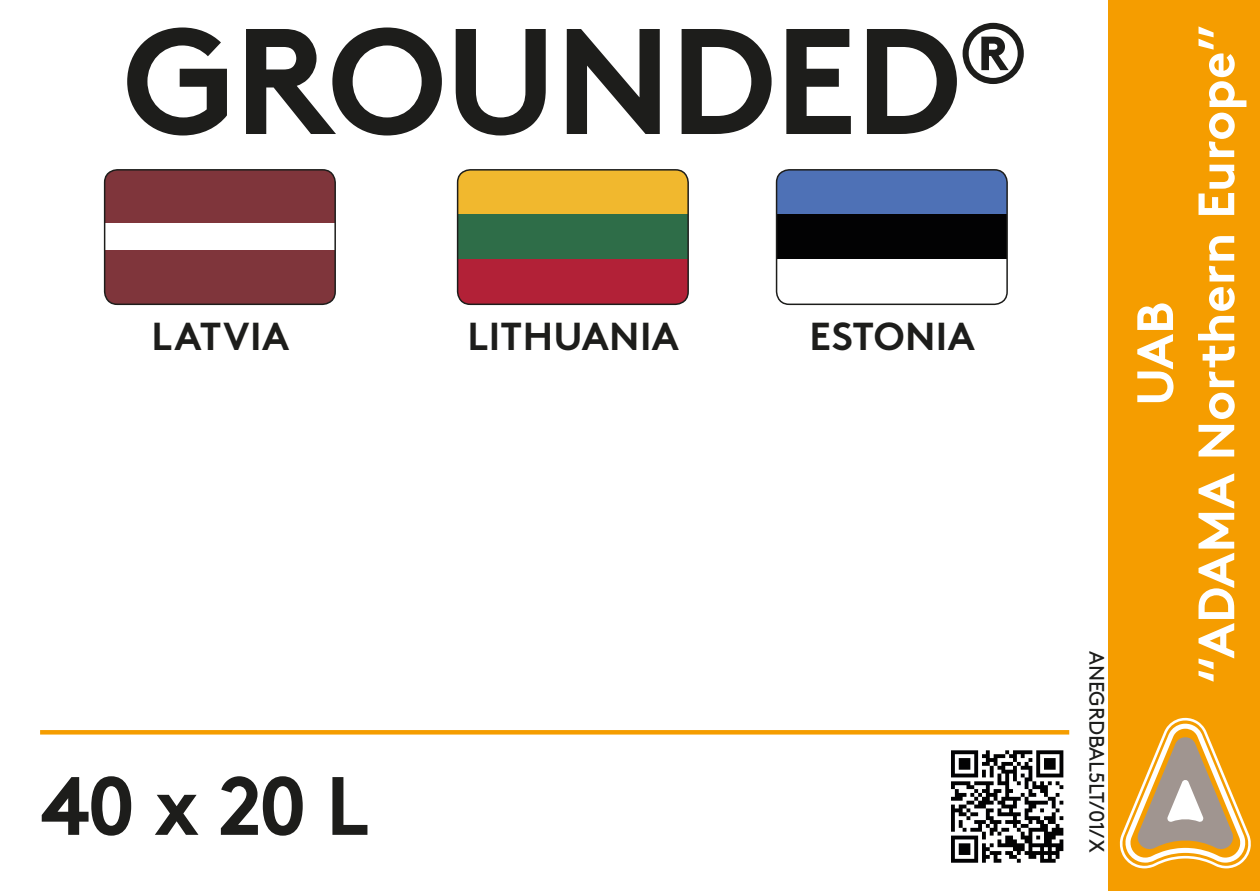
<style>
.page{position:relative;width:1260px;height:891px;background:#fff}
.page>*{position:absolute;margin:0;border:0;box-sizing:border-box;transform-origin:0 0}
.t1{font:700 150px "Brown Pro";letter-spacing:-.015em;color:#1d1d1b}
.t2{font:700 82.5px "Brown Pro";color:#1d1d1b}
.t3{font:700 51px "Brown Pro";color:#fff}
.t4{font:700 39px "Brown Pro";letter-spacing:.01em;color:#1d1d1b}
.t5{font:21px "Brown Pro";letter-spacing:-.015em;color:#1d1d1b}
</style>
<div class="page">
<div style="left:1108px;top:0;width:152px;height:891px;background:#f59d00"></div>
<svg style="left:40px;top:730px;width:1029px;height:4px;background:#f59e03"></svg>
<div style="left:105px;top:170px;width:230px;height:134px;background:#7f353b"></div>
<div style="left:105px;top:223px;width:230px;height:27px;background:#fff"></div>
<div style="left:104px;top:169px;width:232px;height:136px;border:2px solid #1d1d1b;border-radius:13px"></div>
<div style="left:776px;top:170px;width:229px;height:45px;background:#4e71b6"></div>
<div style="left:776px;top:215px;width:231px;height:89px;background:#020203"></div>
<div style="left:776px;top:259px;width:231px;height:45px;background:#fff"></div>
<div style="left:776px;top:169px;width:232px;height:136px;border:2px solid #1d1d1b;border-radius:13px"></div>
<div style="left:458px;top:170px;width:228px;height:45px;background:#f1b82e"></div>
<div style="left:458px;top:215px;width:230px;height:89px;background:#2e6d48"></div>
<div style="left:458px;top:259px;width:230px;height:45px;background:#b22137"></div>
<div style="left:457px;top:169px;width:232px;height:136px;border:2px solid #1d1d1b;border-radius:13px"></div>
<svg style="left:1119px;top:718px;width:132px;height:150px"></svg>
<svg style="left:951px;top:750px;width:112px;height:113px"></svg>
<p class="t1" style="left:123px;top:-40px;width:909px">GROUNDED<sup>®</sup></p>
<p class="t4" style="left:151px;top:304px;width:139px">LATVIA</p>
<p class="t4" style="left:467px;top:304px;width:213px">LITHUANIA</p>
<p class="t4" style="left:810px;top:304px;width:167px">ESTONIA</p>
<p class="t2" style="left:40px;top:739px;width:331px">40 x 20 L</p>
<p class="t5" style="left:1113px;top:651px;width:203px;rotate:90deg">ANEGRDBAL5LT/01/X</p>
<p class="t3" style="left:1114px;top:406px;width:105px;rotate:-90deg">UAB</p>
<p class="t3" style="left:1175px;top:684px;width:662px;rotate:-90deg">“ADAMA Northern Europe”</p>
</div>
